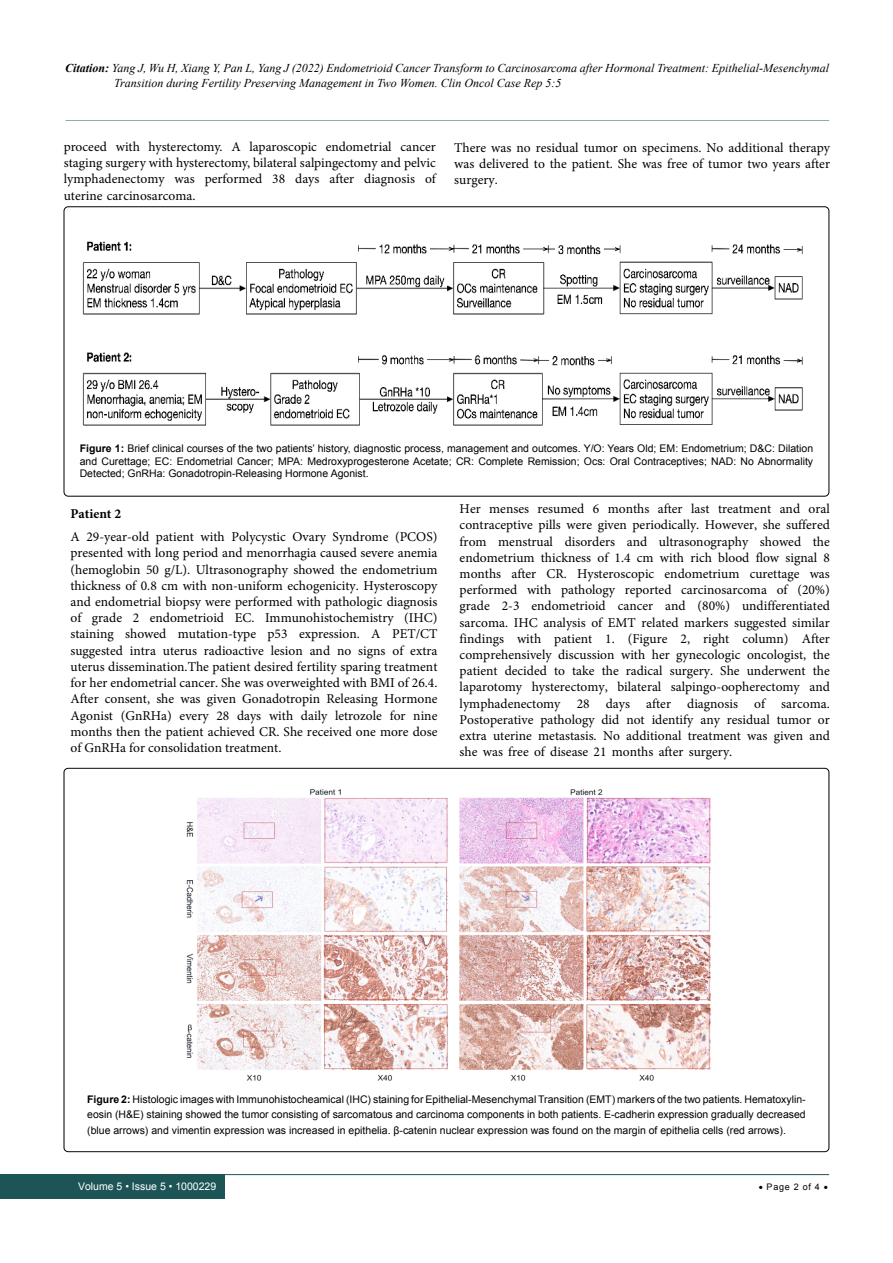
<style>
.page{position:relative;width:893px;height:1263px;background:#fff}
.page>*{position:absolute;margin:0;border:0;box-sizing:border-box;transform-origin:0 0}
.t1{font:13.5px/16.2px "Minion Pro";color:#000;text-align:justify}
.t2{font:700 13.5px "Minion Pro";color:#000}
.t3{font:italic 12px/15px "Times New Roman";color:#000}
.t4{font:10.5px/15.8px "Arial";color:#000;text-align:justify}
.t5{font:10.5px "Arial";color:#fff}
.t6{font:9px "Arial";letter-spacing:.08em;color:#000}
.s1{font-weight:700}
</style>
<div class="page">
<div style="left:0;top:1174px;width:225px;height:25px;background:#1d5557"></div>
<hr style="left:221px;top:1174px;width:608px;height:1px;background:#1d5557">
<hr style="left:65px;top:120px;width:764px;height:1px;background:#1d5557">
<img style="left:186px;top:789px;width:525px;height:292px">
<img style="left:82px;top:241px;width:721px;height:185px">
<p class="t3" style="left:114px;top:60px;width:716px;text-indent:-49px"><span class="s1">Citation:</span> Yang J, Wu H, Xiang Y, Pan L, Yang J (2022) Endometrioid Cancer Transform to Carcinosarcoma after Hormonal Treatment: Epithelial-Mesenchymal<br>Transition during Fertility Preserving Management in Two Women. Clin Oncol Case Rep 5:5</p>
<p class="t1" style="left:64px;top:139px;width:374px">proceed with hysterectomy. A laparoscopic endometrial cancer staging surgery with hysterectomy, bilateral salpingectomy and pelvic lymphadenectomy was performed 38 days after diagnosis of uterine carcinosarcoma.</p>
<p class="t1" style="left:454px;top:140px;width:377px">There was no residual tumor on specimens. No additional therapy was delivered to the patient. She was free of tumor two years after surgery.</p>
<p class="t4" style="left:80px;top:442px;width:735px;line-height:12.6px"><span class="s1">Figure 1:</span> Brief clinical courses of the two patients’ history, diagnostic process, management and outcomes. Y/O: Years Old; EM: Endometrium; D&amp;C: Dilation and Curettage; EC: Endometrial Cancer; MPA: Medroxyprogesterone Acetate; CR: Complete Remission; Ocs: Oral Contraceptives; NAD: No Abnormality Detected; GnRHa: Gonadotropin-Releasing Hormone Agonist.</p>
<p class="t2" style="left:70px;top:504px;width:52px">Patient 2</p>
<p class="t1" style="left:70px;top:529px;width:368px">A 29-year-old patient with Polycystic Ovary Syndrome (PCOS) presented with long period and menorrhagia caused severe anemia (hemoglobin 50 g/L). Ultrasonography showed the endometrium thickness of 0.8 cm with non-uniform echogenicity. Hysteroscopy and endometrial biopsy were performed with pathologic diagnosis of grade 2 endometrioid EC. Immunohistochemistry (IHC) staining showed mutation-type p53 expression. A PET/CT suggested intra uterus radioactive lesion and no signs of extra uterus dissemination.The patient desired fertility sparing treatment for her endometrial cancer. She was overweighted with BMI of 26.4.<br>After consent, she was given Gonadotropin Releasing Hormone Agonist (GnRHa) every 28 days with daily letrozole for nine months then the patient achieved CR. She received one more dose of GnRHa for consolidation treatment.</p>
<p class="t1" style="left:460px;top:501px;width:372px">Her menses resumed 6 months after last treatment and oral contraceptive pills were given periodically. However, she suffered from menstrual disorders and ultrasonography showed the endometrium thickness of 1.4 cm with rich blood flow signal 8 months after CR. Hysteroscopic endometrium curettage was performed with pathology reported carcinosarcoma of (20%) grade 2-3 endometrioid cancer and (80%) undifferentiated sarcoma. IHC analysis of EMT related markers suggested similar findings with patient 1. (Figure 2, right column) After comprehensively discussion with her gynecologic oncologist, the patient decided to take the radical surgery. She underwent the laparotomy hysterectomy, bilateral salpingo-oopherectomy and lymphadenectomy 28 days after diagnosis of sarcoma.<br>Postoperative pathology did not identify any residual tumor or extra uterine metastasis. No additional treatment was given and she was free of disease 21 months after surgery.</p>
<p class="t4" style="left:87px;top:1091px;width:720px"><span class="s1">Figure 2:</span> Histologic images with Immunohistocheamical (IHC) staining for Epithelial-Mesenchymal Transition (EMT) markers of the two patients. Hematoxylin&shy;eosin (H&amp;E) staining showed the tumor consisting of sarcomatous and carcinoma components in both patients. E-cadherin expression gradually decreased (blue arrows) and vimentin expression was increased in epithelia. β-catenin nuclear expression was found on the margin of epithelia cells (red arrows).</p>
<p class="t5" style="left:78px;top:1180px;width:140px">Volume 5 • Issue 5 • 1000229</p>
<p class="t6" style="left:759px;top:1181px;width:71px">• Page 2 of 4 •</p>
</div>
